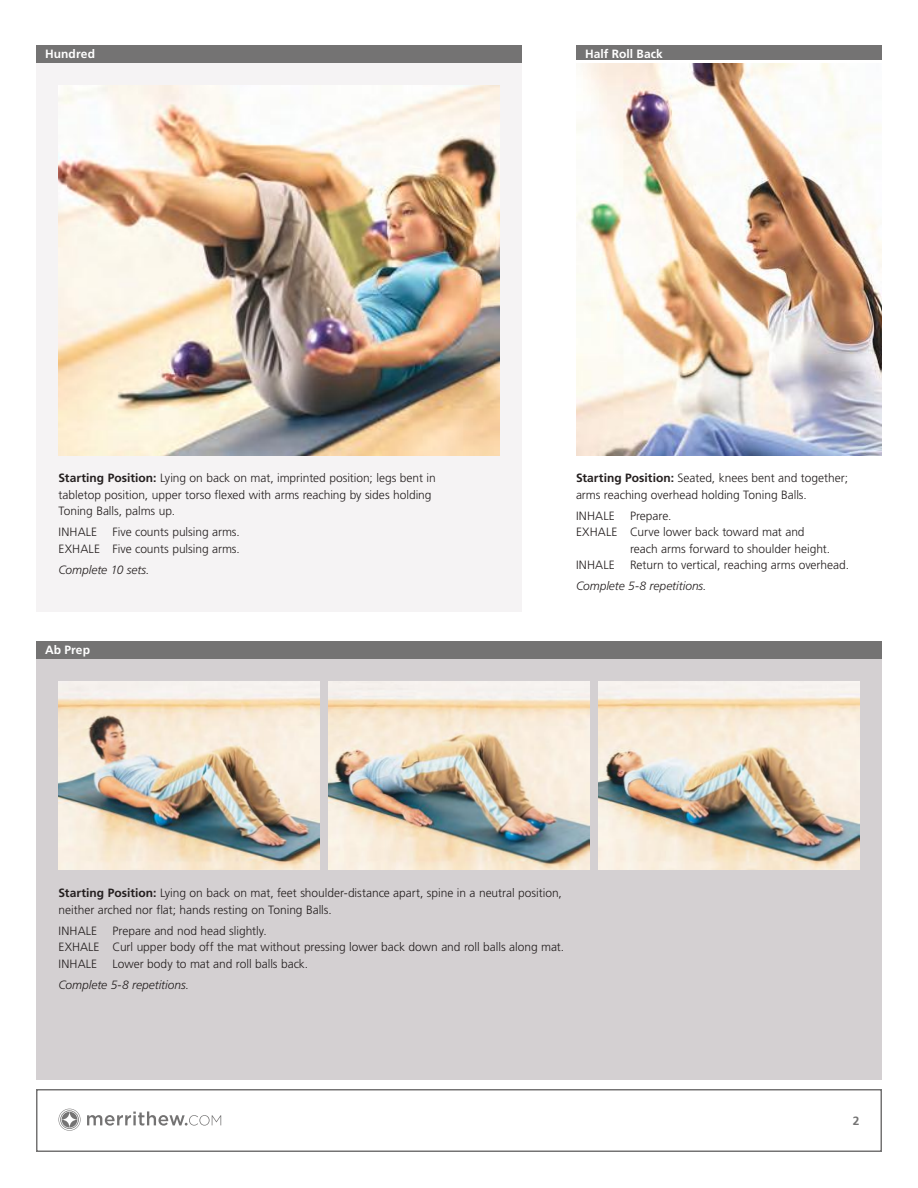
<style>
.page{position:relative;width:918px;height:1188px;background:#fff}
.page>*{position:absolute;margin:0;border:0;box-sizing:border-box;transform-origin:0 0}
.t1{font:300 12px/16.5px "Frutiger LT Std";letter-spacing:-.005em;color:#241f1f}
.t2{font:italic 300 12px "Frutiger LT Std";letter-spacing:-.005em;color:#241f1f}
.t3{font:700 12px "Frutiger LT Std";letter-spacing:.01em;color:#fff}
.t4{font:700 12px "Frutiger LT Std";color:#747373}
.s1{font-weight:700}
</style>
<div class="page">
<div style="left:36px;top:1089px;width:846px;height:63px;border:2px solid #747373"></div>
<svg style="left:87px;top:1111px;width:134px;height:15px"></svg>
<svg style="left:59px;top:1109px;width:22px;height:21px"></svg>
<div style="left:36px;top:659px;width:846px;height:421px;background:#d4d0d2"></div>
<div style="left:36px;top:45px;width:486px;height:567px;background:#f5f3f4"></div>
<div style="left:36px;top:45px;width:486px;height:18px;background:#747373"></div>
<div style="left:36px;top:641px;width:846px;height:18px;background:#747373"></div>
<div style="left:576px;top:45px;width:306px;height:18px;background:#747373"></div>
<img style="left:328px;top:681px;width:262px;height:189px">
<img style="left:598px;top:681px;width:262px;height:189px">
<img style="left:58px;top:681px;width:262px;height:189px">
<img style="left:58px;top:86px;width:442px;height:369px">
<img style="left:576px;top:61px;width:306px;height:395px">
<p class="t3" style="left:45px;top:47px;width:52px">Hundred</p>
<p class="t3" style="left:585px;top:47px;width:79px">Half Roll Back</p>
<p class="t1" style="left:58px;top:470px;width:379px"><span class="s1">Starting Position:</span> Lying on back on mat, imprinted position; legs bent in tabletop position, upper torso flexed with arms reaching by sides holding<br>Toning Balls, palms up.</p>
<p class="t1" style="left:58px;top:524px;width:40px">INHALE</p>
<p class="t1" style="left:58px;top:524px;width:183px;text-align:right">Five counts pulsing arms.<br>EXHALE Five counts pulsing arms.</p>
<p class="t2" style="left:58px;top:563px;width:93px">Complete 10 sets.</p>
<p class="t3" style="left:45px;top:642px;width:47px">Ab Prep</p>
<p class="t1" style="left:576px;top:470px;width:274px"><span class="s1">Starting Position:</span> Seated, knees bent and together; arms reaching overhead holding Toning Balls.</p>
<p class="t1" style="left:576px;top:508px;width:40px">INHALE</p>
<p class="t1" style="left:630px;top:508px;width:43px">Prepare.</p>
<p class="t1" style="left:576px;top:524px;width:230px">EXHALE Curve lower back toward mat and</p>
<p class="t1" style="left:630px;top:541px;width:202px">reach arms forward to shoulder height.</p>
<p class="t1" style="left:576px;top:557px;width:40px">INHALE</p>
<p class="t1" style="left:630px;top:557px;width:221px">Return to vertical, reaching arms overhead.</p>
<p class="t2" style="left:576px;top:579px;width:132px">Complete 5-8 repetitions.</p>
<p class="t1" style="left:58px;top:885px;width:505px"><span class="s1">Starting Position:</span> Lying on back on mat, feet shoulder-distance apart, spine in a neutral position, neither arched nor flat; hands resting on Toning Balls.</p>
<p class="t1" style="left:58px;top:922px;width:40px">INHALE</p>
<p class="t1" style="left:58px;top:922px;width:507px;text-indent:54px">Prepare and nod head slightly.<br>EXHALE Curl upper body off the mat without pressing lower back down and roll balls along mat.<br>INHALE</p>
<p class="t1" style="left:112px;top:955px;width:197px">Lower body to mat and roll balls back.</p>
<p class="t2" style="left:58px;top:977px;width:132px">Complete 5-8 repetitions.</p>
<p class="t4" style="left:853px;top:1114px;width:8px">2</p>
</div>
